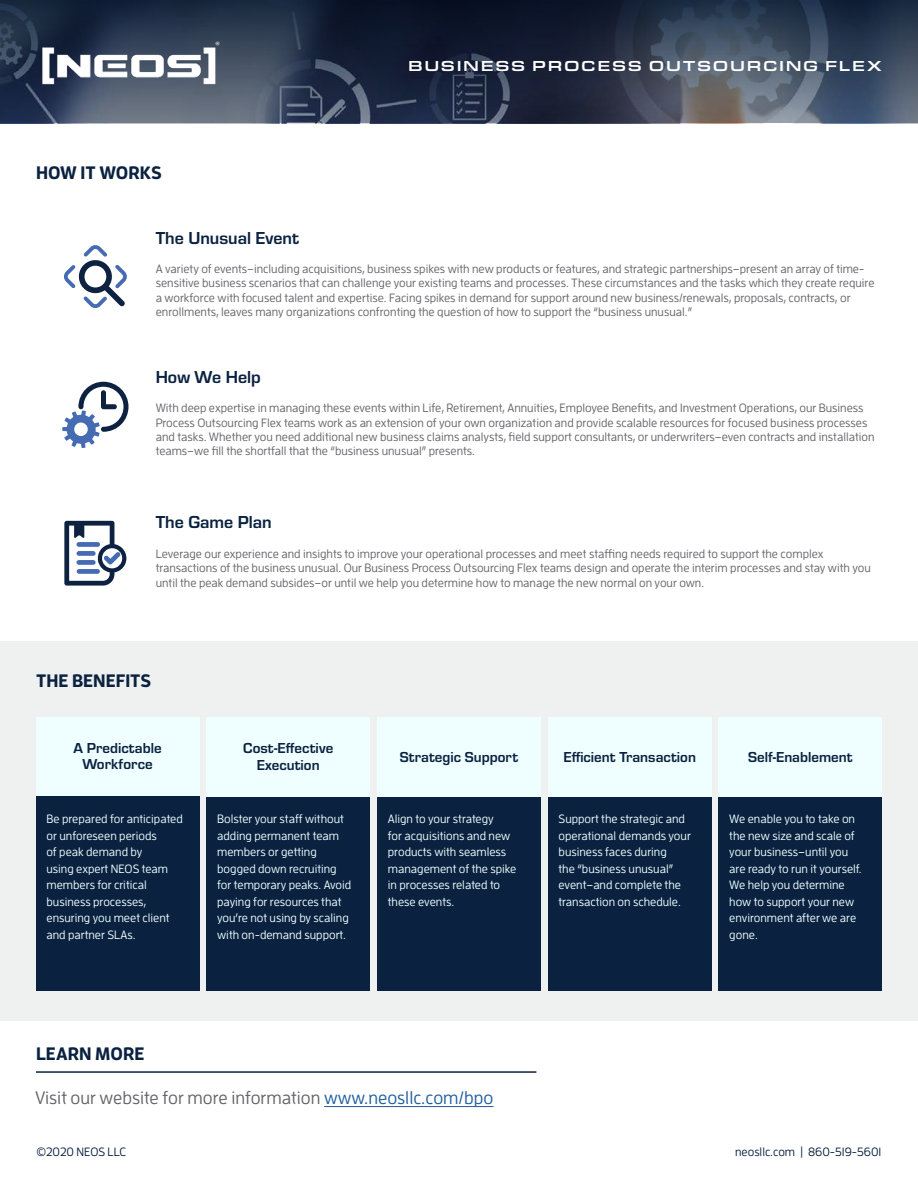
<style>
.page{position:relative;width:918px;height:1188px;background:#fff}
.page>*{position:absolute;margin:0;border:0;box-sizing:border-box;transform-origin:0 0}
.t1{font:500 18px "Enzo OT";color:#65656a}
.t2{font:700 18px "Eurostile";color:#0a2240}
.t3{font:700 18px "Enzo OT";color:#0a2240}
.t4{font:700 15px/16.5px "Eurostile";color:#0a2240;text-align:center}
.t5{font:500 15px "Eurostile Ext";letter-spacing:.11em;color:#fff}
.t6{font:500 12px/14.4px "Enzo OT";color:#65656a}
.t7{font:500 12px/16.5px "Enzo OT";color:#efffff}
.t8{font:500 12px "Enzo OT";color:#0a2240}
.s1{color:#215e9e}
</style>
<div class="page">
<svg style="left:0;top:0;width:918px;height:123px;background:#2f3a4f"></svg>
<div style="left:0;top:641px;width:918px;height:380px;background:#eff0f0"></div>
<hr style="left:324px;top:1106px;width:170px;height:1px;background:#215e9e">
<hr style="left:36px;top:1071px;width:500px;height:2px;background:#0a2240">
<div style="left:36px;top:795px;width:163px;height:195px;background:#0a2240"></div>
<div style="left:36px;top:717px;width:163px;height:78px;background:#efffff"></div>
<div style="left:207px;top:795px;width:163px;height:195px;background:#0a2240"></div>
<div style="left:207px;top:717px;width:163px;height:79px;background:#efffff"></div>
<div style="left:377px;top:795px;width:164px;height:195px;background:#0a2240"></div>
<div style="left:377px;top:717px;width:164px;height:79px;background:#efffff"></div>
<div style="left:548px;top:795px;width:163px;height:195px;background:#0a2240"></div>
<div style="left:548px;top:717px;width:163px;height:79px;background:#efffff"></div>
<div style="left:719px;top:795px;width:163px;height:195px;background:#0a2240"></div>
<div style="left:719px;top:717px;width:163px;height:79px;background:#efffff"></div>
<svg style="left:64px;top:245px;width:63px;height:63px"></svg>
<svg style="left:62px;top:382px;width:67px;height:66px"></svg>
<svg style="left:64px;top:521px;width:62px;height:65px"></svg>
<img style="left:35px;top:37px;width:188px;height:57px">
<h1 class="t3" style="left:36px;top:161px;width:127px">HOW IT WORKS</h1>
<p class="t5" style="left:408px;top:56px;width:475px">BUSINESS PROCESS OUTSOURCING FLEX</p>
<h1 class="t2" style="left:156px;top:225px;width:145px">The Unusual Event</h1>
<p class="t6" style="left:156px;top:261px;width:720px">A variety of events–including acquisitions, business spikes with new products or features, and strategic partnerships–present an array of time&shy;sensitive business scenarios that can challenge your existing teams and processes. These circumstances and the tasks which they create require a workforce with focused talent and expertise. Facing spikes in demand for support around new business/renewals, proposals, contracts, or enrollments, leaves many organizations confronting the question of how to support the “business unusual.”</p>
<h1 class="t2" style="left:156px;top:364px;width:107px">How We Help</h1>
<p class="t6" style="left:156px;top:401px;width:720px">With deep expertise in managing these events within Life, Retirement, Annuities, Employee Benefits, and Investment Operations, our Business Process Outsourcing Flex teams work as an extension of your own organization and provide scalable resources for focused business processes and tasks. Whether you need additional new business claims analysts, field support consultants, or underwriters–even contracts and installation teams–we fill the shortfall that the “business unusual” presents.</p>
<h1 class="t2" style="left:156px;top:510px;width:118px">The Game Plan</h1>
<p class="t6" style="left:156px;top:546px;width:717px">Leverage our experience and insights to improve your operational processes and meet staffing needs required to support the complex transactions of the business unusual. Our Business Process Outsourcing Flex teams design and operate the interim processes and stay with you until the peak demand subsides–or until we help you determine how to manage the new normal on your own.</p>
<h1 class="t3" style="left:36px;top:669px;width:117px">THE BENEFITS</h1>
<p class="t4" style="left:74px;top:739px;width:90px">A Predictable<br>Workforce</p>
<p class="t7" style="left:46px;top:811px;width:138px">Be prepared for anticipated or unforeseen periods<br>of peak demand by<br>using expert NEOS team members for critical business processes, ensuring you meet client and partner SLAs.</p>
<p class="t4" style="left:243px;top:739px;width:92px">Cost-Effective<br>Execution</p>
<p class="t7" style="left:217px;top:811px;width:136px">Bolster your staff without adding permanent team members or getting bogged down recruiting for temporary peaks. Avoid paying for resources that you’re not using by scaling with on-demand support.</p>
<p class="t4" style="left:400px;top:747px;width:120px">Strategic Support</p>
<p class="t7" style="left:388px;top:811px;width:130px">Align to your strategy<br>for acquisitions and new products with seamless management of the spike in processes related to these events.</p>
<p class="t4" style="left:563px;top:747px;width:134px">Efficient Transaction</p>
<p class="t7" style="left:559px;top:811px;width:134px">Support the strategic and operational demands your business faces during<br>the “business unusual” event–and complete the transaction on schedule.</p>
<p class="t4" style="left:748px;top:747px;width:106px">Self-Enablement</p>
<p class="t7" style="left:729px;top:811px;width:134px">We enable you to take on the new size and scale of your business–until you are ready to run it yourself.<br>We help you determine how to support your new environment after we are gone.</p>
<h1 class="t3" style="left:36px;top:1042px;width:110px">LEARN MORE</h1>
<h1 class="t1" style="left:35px;top:1087px;width:460px">Visit our website for more information <span class="s1">www.neosllc.com/bpo</span></h1>
<p class="t8" style="left:36px;top:1144px;width:91px">©2020 NEOS LLC</p>
<p class="t8" style="left:735px;top:1144px;width:148px">neosllc.com | 860-519-5601</p>
</div>
